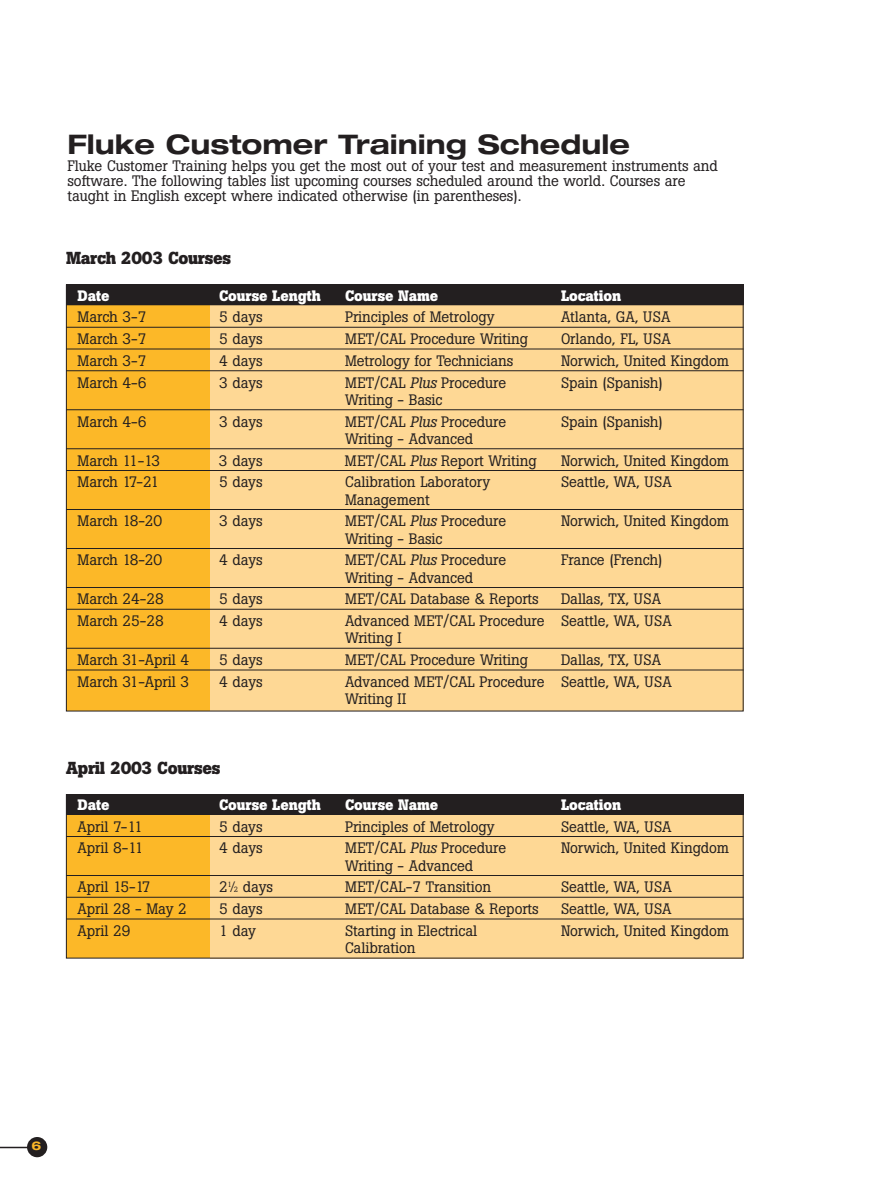
<style>
.page{position:relative;width:891px;height:1188px;background:#fff}
.page>*{position:absolute;margin:0;border:0;box-sizing:border-box;transform-origin:0 0}
.t1{font:700 expanded 27px "Helvetica Neue";color:#231f20}
.t2{font:700 17.25px "Boton";letter-spacing:-.02em;color:#231f20}
.t3{font:15px/15px "Boton";letter-spacing:-.005em;color:#231f20}
.t4{font:700 15px "Boton";letter-spacing:-.005em;color:#fff}
.t5{font:700 expanded 12px "Helvetica Neue";color:#fcb828}
.s1{font-style:italic}
.s2{font-size:7.5px}
</style>
<div class="page">
<hr style="left:0;top:1147px;width:41px;height:1px;background:#231f20">
<div style="left:27px;top:1137px;width:20px;height:20px;background:#231f20;border-radius:50%"></div>
<svg style="left:66px;top:284px;width:678px;height:675px;background:#e8c585"></svg>
<h1 class="t1" style="left:68px;top:135px;width:564px">Fluke Customer Training Schedule</h1>
<p class="t3" style="left:68px;top:160px;width:652px">Fluke Customer Training helps you get the most out of your test and measurement instruments and software. The following tables list upcoming courses scheduled around the world. Courses are taught in English except where indicated otherwise (in parentheses).</p>
<p class="t2" style="left:66px;top:252px;width:167px">March 2003 Courses</p>
<p class="t4" style="left:78px;top:290px;width:33px">Date</p>
<p class="t4" style="left:219px;top:290px;width:103px">Course Length</p>
<p class="t4" style="left:345px;top:290px;width:95px">Course Name</p>
<p class="t4" style="left:561px;top:290px;width:62px">Location</p>
<p class="t3" style="left:78px;top:311px;width:70px">March 3-7</p>
<p class="t3" style="left:219px;top:311px;width:45px">5 days</p>
<p class="t3" style="left:345px;top:311px;width:151px">Principles of Metrology</p>
<p class="t3" style="left:561px;top:311px;width:111px">Atlanta, GA, USA</p>
<p class="t3" style="left:78px;top:333px;width:70px">March 3-7</p>
<p class="t3" style="left:219px;top:333px;width:45px">5 days</p>
<p class="t3" style="left:345px;top:333px;width:184px">MET/CAL Procedure Writing</p>
<p class="t3" style="left:561px;top:333px;width:111px">Orlando, FL, USA</p>
<p class="t3" style="left:78px;top:355px;width:70px">March 3-7</p>
<p class="t3" style="left:219px;top:355px;width:45px">4 days</p>
<p class="t3" style="left:345px;top:355px;width:170px">Metrology for Technicians</p>
<p class="t3" style="left:561px;top:355px;width:169px">Norwich, United Kingdom</p>
<p class="t3" style="left:78px;top:376px;width:70px">March 4-6</p>
<p class="t3" style="left:219px;top:376px;width:45px">3 days</p>
<p class="t3" style="left:345px;top:376px;width:163px">MET/CAL <span class="s1">Plus</span> Procedure</p>
<p class="t3" style="left:561px;top:376px;width:104px">Spain (Spanish)</p>
<p class="t3" style="left:345px;top:394px;width:99px">Writing - Basic</p>
<p class="t3" style="left:78px;top:415px;width:70px">March 4-6</p>
<p class="t3" style="left:219px;top:415px;width:45px">3 days</p>
<p class="t3" style="left:345px;top:415px;width:163px">MET/CAL <span class="s1">Plus</span> Procedure</p>
<p class="t3" style="left:561px;top:415px;width:104px">Spain (Spanish)</p>
<p class="t3" style="left:345px;top:433px;width:130px">Writing - Advanced</p>
<p class="t3" style="left:78px;top:454px;width:84px">March 11-13</p>
<p class="t3" style="left:219px;top:454px;width:45px">3 days</p>
<p class="t3" style="left:345px;top:454px;width:193px">MET/CAL <span class="s1">Plus</span> Report Writing</p>
<p class="t3" style="left:561px;top:454px;width:169px">Norwich, United Kingdom</p>
<p class="t3" style="left:78px;top:476px;width:83px">March 17-21</p>
<p class="t3" style="left:219px;top:476px;width:45px">5 days</p>
<p class="t3" style="left:345px;top:476px;width:147px">Calibration Laboratory</p>
<p class="t3" style="left:561px;top:476px;width:112px">Seattle, WA, USA</p>
<p class="t3" style="left:345px;top:493px;width:86px">Management</p>
<p class="t3" style="left:78px;top:515px;width:86px">March 18-20</p>
<p class="t3" style="left:219px;top:515px;width:45px">3 days</p>
<p class="t3" style="left:345px;top:515px;width:163px">MET/CAL <span class="s1">Plus</span> Procedure</p>
<p class="t3" style="left:561px;top:515px;width:169px">Norwich, United Kingdom</p>
<p class="t3" style="left:345px;top:532px;width:99px">Writing - Basic</p>
<p class="t3" style="left:78px;top:554px;width:86px">March 18-20</p>
<p class="t3" style="left:219px;top:554px;width:45px">4 days</p>
<p class="t3" style="left:345px;top:554px;width:163px">MET/CAL <span class="s1">Plus</span> Procedure</p>
<p class="t3" style="left:561px;top:554px;width:103px">France (French)</p>
<p class="t3" style="left:345px;top:571px;width:130px">Writing - Advanced</p>
<p class="t3" style="left:78px;top:593px;width:88px">March 24-28</p>
<p class="t3" style="left:219px;top:593px;width:45px">5 days</p>
<p class="t3" style="left:345px;top:593px;width:195px">MET/CAL Database &amp; Reports</p>
<p class="t3" style="left:561px;top:593px;width:102px">Dallas, TX, USA</p>
<p class="t3" style="left:78px;top:615px;width:88px">March 25-28</p>
<p class="t3" style="left:219px;top:615px;width:45px">4 days</p>
<p class="t3" style="left:345px;top:614px;width:328px;line-height:17.2px">Advanced MET/CAL Procedure Seattle, WA, USA<br>Writing I</p>
<p class="t3" style="left:78px;top:654px;width:113px">March 31-April 4</p>
<p class="t3" style="left:219px;top:654px;width:45px">5 days</p>
<p class="t3" style="left:345px;top:654px;width:184px">MET/CAL Procedure Writing</p>
<p class="t3" style="left:561px;top:654px;width:102px">Dallas, TX, USA</p>
<p class="t3" style="left:78px;top:676px;width:113px">March 31-April 3</p>
<p class="t3" style="left:219px;top:676px;width:45px">4 days</p>
<p class="t3" style="left:345px;top:674px;width:328px;line-height:17.2px">Advanced MET/CAL Procedure Seattle, WA, USA<br>Writing II</p>
<p class="t2" style="left:66px;top:761px;width:156px">April 2003 Courses</p>
<p class="t4" style="left:78px;top:799px;width:33px">Date</p>
<p class="t4" style="left:219px;top:799px;width:103px">Course Length</p>
<p class="t4" style="left:345px;top:799px;width:95px">Course Name</p>
<p class="t4" style="left:561px;top:799px;width:62px">Location</p>
<p class="t3" style="left:78px;top:820px;width:67px">April 7-11</p>
<p class="t3" style="left:219px;top:820px;width:45px">5 days</p>
<p class="t3" style="left:345px;top:820px;width:151px">Principles of Metrology</p>
<p class="t3" style="left:561px;top:820px;width:112px">Seattle, WA, USA</p>
<p class="t3" style="left:78px;top:842px;width:68px">April 8-11</p>
<p class="t3" style="left:219px;top:842px;width:45px">4 days</p>
<p class="t3" style="left:345px;top:842px;width:163px">MET/CAL <span class="s1">Plus</span> Procedure</p>
<p class="t3" style="left:561px;top:842px;width:169px">Norwich, United Kingdom</p>
<p class="t3" style="left:345px;top:859px;width:130px">Writing - Advanced</p>
<p class="t3" style="left:78px;top:881px;width:75px">April 15-17</p>
<p class="t3" style="left:219px;top:881px;width:56px">2<sup>1</sup>⁄<span class="s2">2</span> days</p>
<p class="t3" style="left:345px;top:881px;width:148px">MET/CAL-7 Transition</p>
<p class="t3" style="left:561px;top:881px;width:112px">Seattle, WA, USA</p>
<p class="t3" style="left:78px;top:903px;width:111px">April 28 - May 2</p>
<p class="t3" style="left:219px;top:903px;width:45px">5 days</p>
<p class="t3" style="left:345px;top:903px;width:195px">MET/CAL Database &amp; Reports</p>
<p class="t3" style="left:561px;top:903px;width:112px">Seattle, WA, USA</p>
<p class="t3" style="left:78px;top:925px;width:54px">April 29</p>
<p class="t3" style="left:219px;top:925px;width:39px">1 day</p>
<p class="t3" style="left:345px;top:925px;width:134px">Starting in Electrical</p>
<p class="t3" style="left:561px;top:925px;width:169px">Norwich, United Kingdom</p>
<p class="t3" style="left:345px;top:942px;width:72px">Calibration</p>
<p class="t5" style="left:32px;top:1142px;width:11px">6</p>
</div>
